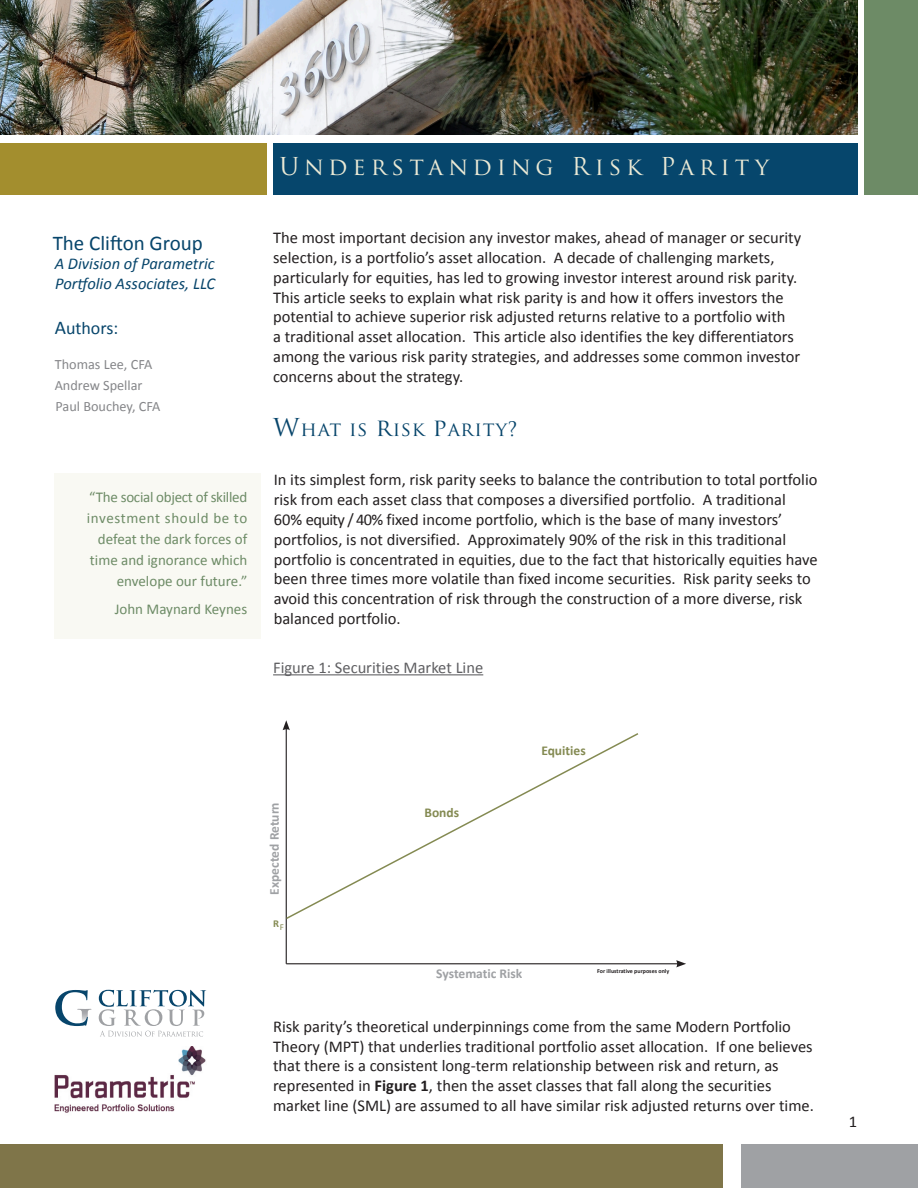
<style>
.page{position:relative;width:918px;height:1188px;background:#fff}
.page>*{position:absolute;margin:0;border:0;box-sizing:border-box;transform-origin:0 0}
.t1{font:24px "Trajan Pro";letter-spacing:.2em;color:#eae9d5}
.t2{font:21px "Calibri";color:#07456b}
.t3{font:19.5px "Trajan Pro";letter-spacing:.04em;color:#07456b}
.t4{font:18px "Calibri";color:#07456b}
.t5{font:16.5px/19.8px "Calibri";color:#231f20}
.t6{font:italic 16.5px/19.8px "Calibri";color:#07456b}
.t7{font:16.5px "Calibri";color:#5f5f62}
.t8{font:15px/21px "Calibri";color:#6d8b66;text-align:right}
.t9{font:14.25px/21px "Calibri";color:#858689}
.t10{font:700 13.5px "Calibri";color:#9fa1a4}
.t11{font:700 13.5px "Calibri";color:#848a52}
.t12{font:700 10.5px "Calibri";color:#848a52}
.t13{font:9px "Calibri";color:#848a52}
.t14{font:700 6px "Calibri";color:#231f20}
.s1{font-size:19.5px}
.s2{font-size:24px}
.s3{font-weight:700}
</style>
<div class="page">
<div style="left:0;top:143px;width:266px;height:51px;background:#a38e2e"></div>
<div style="left:274px;top:143px;width:584px;height:51px;background:#06466c"></div>
<div style="left:864px;top:0;width:54px;height:194px;background:#6d8b66"></div>
<img style="left:0;top:0;width:858px;height:135px">
<div style="left:54px;top:473px;width:206px;height:165px;background:#f9f9f3"></div>
<svg style="left:55px;top:990px;width:36px;height:36px"></svg>
<svg style="left:99px;top:990px;width:107px;height:47px"></svg>
<img style="left:55px;top:1047px;width:151px;height:66px">
<hr style="left:273px;top:674px;width:210px;height:1px;background:#5f5f62">
<div style="left:0;top:1145px;width:723px;height:43px;background:#7f7549"></div>
<div style="left:742px;top:1145px;width:176px;height:43px;background:#9fa1a4"></div>
<hr style="left:286px;top:963px;width:393px;height:1px;background:#231f20">
<svg style="left:676px;top:960px;width:10px;height:7px"></svg>
<hr style="left:286px;top:728px;width:1px;height:236px;background:#231f20">
<svg style="left:283px;top:720px;width:7px;height:10px"></svg>
<svg style="left:285px;top:732px;width:354px;height:188px"></svg>
<p class="t2" style="left:53px;top:229px;width:152px">The Clifton Group</p>
<p class="t6" style="left:55px;top:253px;width:162px">A Division of Parametric<br>Portfolio Associates, LLC</p>
<p class="t4" style="left:55px;top:317px;width:65px"><span class="s1">A</span>uthors:</p>
<p class="t9" style="left:55px;top:353px;width:107px">Thomas Lee, CFA<br>Andrew Spellar<br>Paul Bouchey, CFA</p>
<p class="t8" style="left:87px;top:487px;width:162px">“The social object of skilled investment should be to defeat the dark forces of time and ignorance which envelope our future.”</p>
<p class="t8" style="left:115px;top:599px;width:134px">John Maynard Keynes</p>
<p class="t1" style="left:279px;top:151px;width:491px">Understanding Risk Parity</p>
<p class="t5" style="left:273px;top:228px;width:530px">The most important decision any investor makes, ahead of manager or security selection, is a portfolio’s asset allocation. A decade of challenging markets, particularly for equities, has led to growing investor interest around risk parity.<br>This article seeks to explain what risk parity is and how it offers investors the potential to achieve superior risk adjusted returns relative to a portfolio with<br>a traditional asset allocation. This article also identifies the key differentiators among the various risk parity strategies, and addresses some common investor concerns about the strategy.</p>
<p class="t3" style="left:273px;top:417px;width:246px"><span class="s2">W</span>hat is <span class="s2">r</span>isk <span class="s2">p</span>arity?</p>
<p class="t5" style="left:274px;top:470px;width:545px">In its simplest form, risk parity seeks to balance the contribution to total portfolio risk from each asset class that composes a diversified portfolio. A traditional 60% equity / 40% fixed income portfolio, which is the base of many investors’ portfolios, is not diversified. Approximately 90% of the risk in this traditional portfolio is concentrated in equities, due to the fact that historically equities have been three times more volatile than fixed income securities. Risk parity seeks to avoid this concentration of risk through the construction of a more diverse, risk balanced portfolio.</p>
<p class="t7" style="left:273px;top:657px;width:212px">Figure 1: Securities Market Line</p>
<p class="t10" style="left:266px;top:895px;width:94px;rotate:-90deg">Expected Return</p>
<p class="t12" style="left:273px;top:917px;width:7px">R</p>
<p class="t13" style="left:280px;top:922px;width:6px">F</p>
<p class="t11" style="left:424px;top:804px;width:36px">Bonds</p>
<p class="t11" style="left:541px;top:742px;width:46px">Equities</p>
<p class="t10" style="left:436px;top:964px;width:88px">Systematic Risk</p>
<p class="t14" style="left:597px;top:967px;width:74px">For illustrative purposes only</p>
<p class="t5" style="left:273px;top:1017px;width:542px">Risk parity’s theoretical underpinnings come from the same Modern Portfolio Theory (MPT) that underlies traditional portfolio asset allocation. If one believes that there is a consistent long-term relationship between risk and return, as represented in <span class="s3">Figure 1</span>, then the asset classes that fall along the securities market line (SML) are assumed to all have similar risk adjusted returns over time.</p>
<p class="t5" style="left:849px;top:1112px;width:10px">1</p>
</div>
